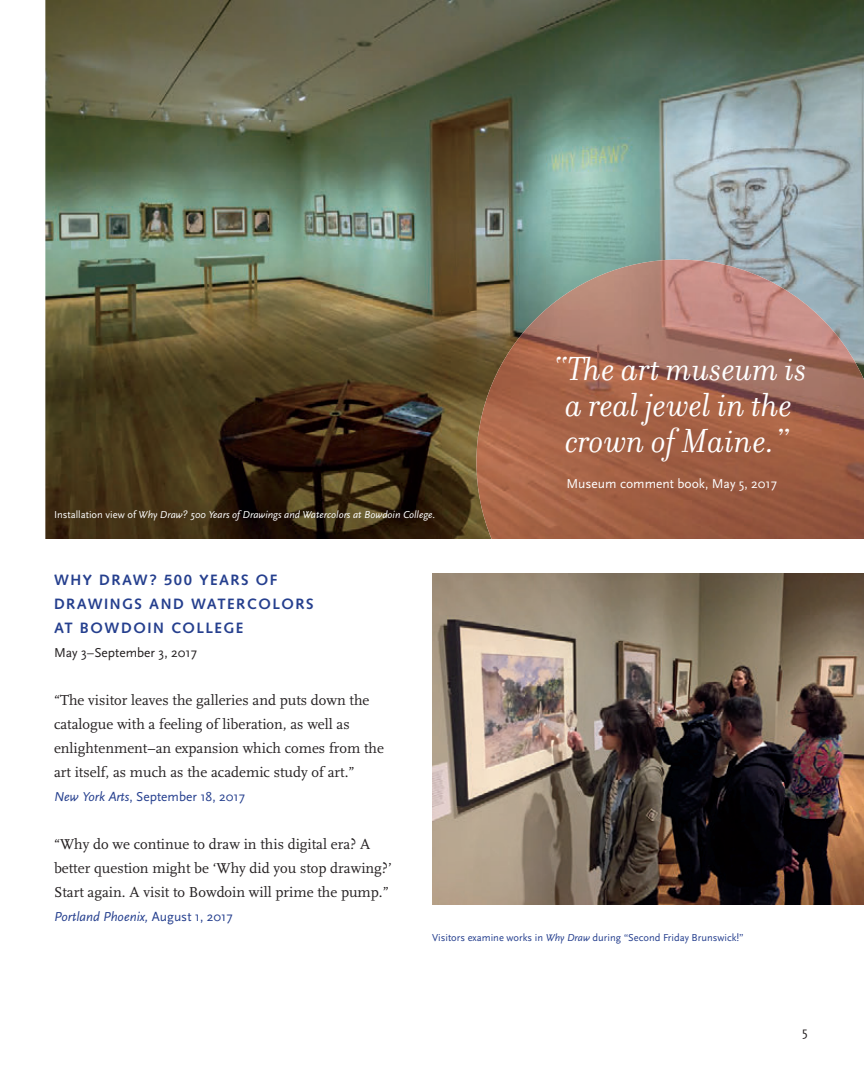
<style>
.page{position:relative;width:864px;height:1080px;background:#fff}
.page>*{position:absolute;margin:0;border:0;box-sizing:border-box;transform-origin:0 0}
.t1{font:italic 36px/36px "Filosofia";color:#fff;text-align:center}
.t2{font:15px/24px "Scala";color:#231f20}
.t3{font:700 15px/24px "Syntax LT Std";letter-spacing:.1em;color:#253f8e}
.t4{font:13.5px "Scala Sans";color:#253f8e}
.t5{font:italic 13.5px "Scala Sans";color:#253f8e}
.t6{font:13.5px "Scala Sans";color:#fff}
.t7{font:13.5px "Scala Sans";color:#231f20}
.t8{font:italic 10.5px "Scala Sans";color:#fff}
.t9{font:10.5px "Scala Sans";color:#253f8e}
.s1{font-style:normal}
.s2{font-style:italic}
</style>
<div class="page">
<img style="left:45px;top:0;width:819px;height:539px">
<img style="left:476px;top:260px;width:388px;height:279px">
<img style="left:432px;top:574px;width:432px;height:331px">
<p class="t8" style="left:54px;top:509px;width:383px"><span class="s1">Installation view of</span> Why Draw? 500 Years of Drawings and Watercolors at Bowdoin College<span class="s1">.</span></p>
<p class="t3" style="left:54px;top:568px;width:261px">WHY DRAW? 500 YEARS OF<br>DRAWINGS AND WATERCOLORS<br>AT BOWDOIN COLLEGE</p>
<p class="t7" style="left:54px;top:645px;width:145px">May 3–September 3, 2017</p>
<p class="t2" style="left:54px;top:688px;width:332px">“The visitor leaves the galleries and puts down the catalogue with a feeling of liberation, as well as enlightenment–an expansion which comes from the art itself, as much as the academic study of art.”</p>
<p class="t4" style="left:54px;top:789px;width:193px"><span class="s2">New York Arts</span>, September 18, 2017</p>
<p class="t2" style="left:54px;top:832px;width:339px">“Why do we continue to draw in this digital era? A better question might be ‘Why did you stop drawing?’<br>Start again. A visit to Bowdoin will prime the pump.”</p>
<p class="t5" style="left:54px;top:909px;width:180px">Portland Phoenix, <span class="s1">August 1, 2017</span></p>
<h1 class="t1" style="left:553px;top:352px;width:256px">“The art museum is a real jewel in the crown of Maine.”</h1>
<p class="t6" style="left:566px;top:477px;width:212px">Museum comment book, May 5, 2017</p>
<p class="t9" style="left:432px;top:932px;width:313px">Visitors examine works in <span class="s2">Why Draw</span> during “Second Friday Brunswick!”</p>
<p class="t7" style="left:802px;top:1024px;width:7px">5</p>
</div>
